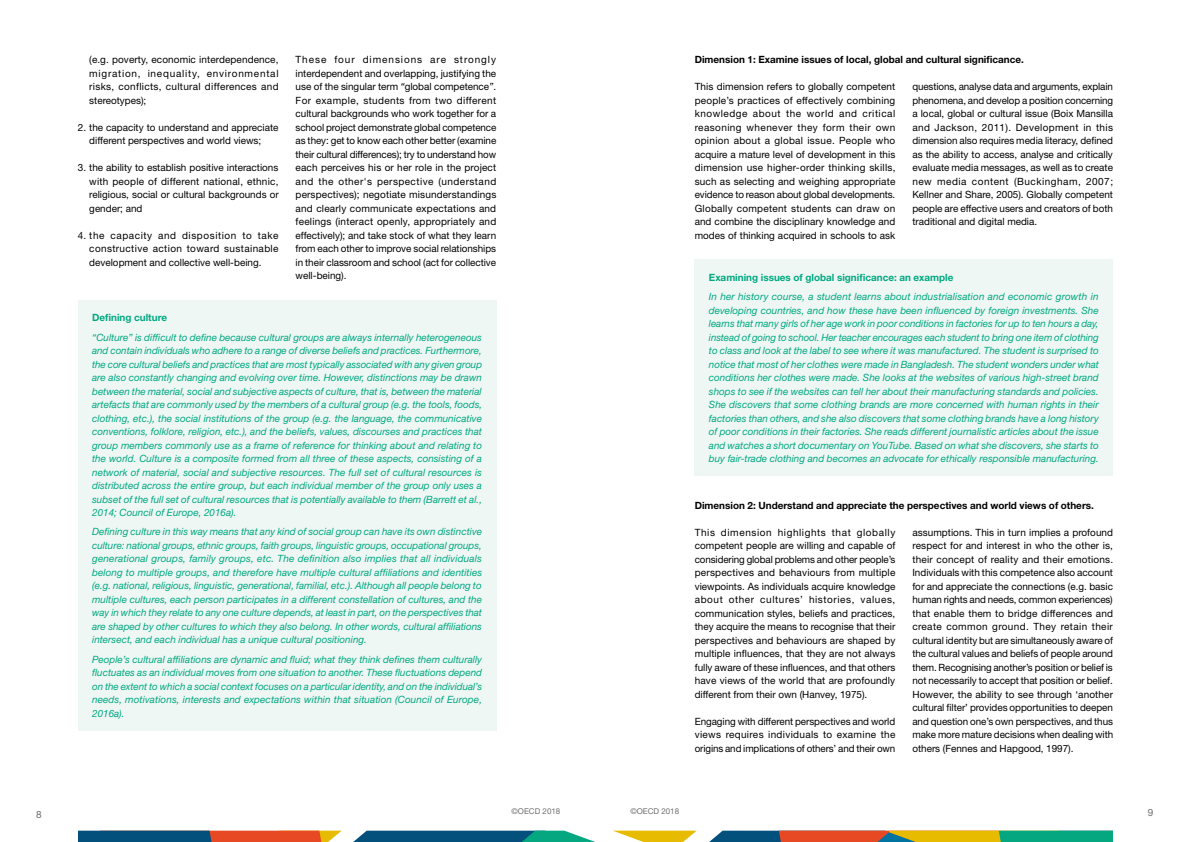
<style>
.page{position:relative;width:1191px;height:842px;background:#fff}
.page>*{position:absolute;margin:0;border:0;box-sizing:border-box;transform-origin:0 0}
.t1{font:10px/13.5px "Helvetica Neue LT Std";color:#000;text-align:justify}
.t2{font:italic 10px/13.5px "Helvetica Neue LT Std";color:#00a881;text-align:justify}
.t3{font:700 10px "Helvetica Neue LT Std";color:#000}
.t4{font:700 10px "Helvetica Neue LT Std";color:#00a881}
.t5{font:10px "Helvetica Neue LT Std";color:#706f6f}
.t6{font:8px "Helvetica Neue LT Std";color:#706f6f}
.s1{font-style:italic}
</style>
<div class="page">
<svg style="left:78px;top:831px;width:1035px;height:11px;background:#707f63"></svg>
<div style="left:78px;top:300px;width:418px;height:431px;background:#eff7f4"></div>
<div style="left:694px;top:260px;width:419px;height:216px;background:#eff7f4"></div>
<p class="t1" style="left:89px;top:53px;width:191px">(e.g. poverty, economic interdependence, migration, inequality, environmental risks, conflicts, cultural differences and stereotypes);</p>
<p class="t1" style="left:78px;top:120px;width:202px;text-align:center">2. the capacity to understand and appreciate different perspectives and world views;</p>
<p class="t1" style="left:89px;top:161px;width:191px;text-indent:-11px">3. the ability to establish positive interactions with people of different national, ethnic, religious, social or cultural backgrounds or gender; and</p>
<p class="t1" style="left:89px;top:228px;width:191px;text-indent:-11px">4. the capacity and disposition to take constructive action toward sustainable development and collective well-being.</p>
<p class="t1" style="left:296px;top:53px;width:202px">These four dimensions are strongly interdependent and overlapping, justifying the use of the singular term <span class="s1">“</span>global competence<span class="s1">”</span>.<br>For example, students from two different cultural backgrounds who work together for a school project demonstrate global competence as they: get to know each other better (examine their cultural differences); try to understand how each perceives his or her role in the project and the other's perspective (understand perspectives); negotiate misunderstandings and clearly communicate expectations and feelings (interact openly, appropriately and effectively); and take stock of what they learn from each other to improve social relationships in their classroom and school (act for collective well-being).</p>
<p class="t3" style="left:694px;top:53px;width:330px">Dimension 1: Examine issues of local, global and cultural significance.</p>
<p class="t1" style="left:694px;top:80px;width:202px">This dimension refers to globally competent people’s practices of effectively combining knowledge about the world and critical reasoning whenever they form their own opinion about a global issue. People who acquire a mature level of development in this dimension use higher-order thinking skills, such as selecting and weighing appropriate evidence to reason about global developments.<br>Globally competent students can draw on and combine the disciplinary knowledge and modes of thinking acquired in schools to ask</p>
<p class="t1" style="left:912px;top:80px;width:202px">questions, analyse data and arguments, explain phenomena, and develop a position concerning a local, global or cultural issue (Boix Mansilla and Jackson, 2011). Development in this dimension also requires media literacy, defined as the ability to access, analyse and critically evaluate media messages, as well as to create new media content (Buckingham, 2007; Kellner and Share, 2005). Globally competent people are effective users and creators of both traditional and digital media.</p>
<p class="t4" style="left:709px;top:271px;width:246px">Examining issues of global significance: an example</p>
<p class="t2" style="left:709px;top:290px;width:391px">In her history course, a student learns about industrialisation and economic growth in developing countries, and how these have been influenced by foreign investments. She learns that many girls of her age work in poor conditions in factories for up to ten hours a day, instead of going to school. Her teacher encourages each student to bring one item of clothing to class and look at the label to see where it was manufactured. The student is surprised to notice that most of her clothes were made in Bangladesh. The student wonders under what conditions her clothes were made. She looks at the websites of various high-street brand shops to see if the websites can tell her about their manufacturing standards and policies.<br>She discovers that some clothing brands are more concerned with human rights in their factories than others, and she also discovers that some clothing brands have a long history of poor conditions in their factories. She reads different journalistic articles about the issue and watches a short documentary on YouTube. Based on what she discovers, she starts to buy fair-trade clothing and becomes an advocate for ethically responsible manufacturing.</p>
<p class="t4" style="left:92px;top:312px;width:76px">Defining culture</p>
<p class="t2" style="left:92px;top:330px;width:392px">“Culture” is difficult to define because cultural groups are always internally heterogeneous and contain individuals who adhere to a range of diverse beliefs and practices. Furthermore, the core cultural beliefs and practices that are most typically associated with any given group are also constantly changing and evolving over time. However, distinctions may be drawn between the material, social and subjective aspects of culture, that is, between the material artefacts that are commonly used by the members of a cultural group (e.g. the tools, foods, clothing, etc.), the social institutions of the group (e.g. the language, the communicative conventions, folklore, religion, etc.), and the beliefs, values, discourses and practices that group members commonly use as a frame of reference for thinking about and relating to the world. Culture is a composite formed from all three of these aspects, consisting of a network of material, social and subjective resources. The full set of cultural resources is distributed across the entire group, but each individual member of the group only uses a subset of the full set of cultural resources that is potentially available to them (Barrett et al., 2014; Council of Europe, 2016a).</p>
<p class="t2" style="left:92px;top:525px;width:391px">Defining culture in this way means that any kind of social group can have its own distinctive culture: national groups, ethnic groups, faith groups, linguistic groups, occupational groups, generational groups, family groups, etc. The definition also implies that all individuals belong to multiple groups, and therefore have multiple cultural affiliations and identities (e.g. national, religious, linguistic, generational, familial, etc.). Although all people belong to multiple cultures, each person participates in a different constellation of cultures, and the way in which they relate to any one culture depends, at least in part, on the perspectives that are shaped by other cultures to which they also belong. In other words, cultural affiliations intersect, and each individual has a unique cultural positioning.</p>
<p class="t2" style="left:92px;top:652px;width:391px">People’s cultural affiliations are dynamic and fluid; what they think defines them culturally fluctuates as an individual moves from one situation to another. These fluctuations depend on the extent to which a social context focuses on a particular identity, and on the individual’s needs, motivations, interests and expectations within that situation (Council of Europe, 2016a).</p>
<p class="t3" style="left:694px;top:499px;width:401px">Dimension 2: Understand and appreciate the perspectives and world views of others.</p>
<p class="t1" style="left:694px;top:525px;width:202px">This dimension highlights that globally competent people are willing and capable of considering global problems and other people’s perspectives and behaviours from multiple viewpoints. As individuals acquire knowledge about other cultures’ histories, values, communication styles, beliefs and practices, they acquire the means to recognise that their perspectives and behaviours are shaped by multiple influences, that they are not always fully aware of these influences, and that others have views of the world that are profoundly different from their own (Hanvey, 1975).</p>
<p class="t1" style="left:694px;top:714px;width:202px">Engaging with different perspectives and world views requires individuals to examine the origins and implications of others’ and their own</p>
<p class="t1" style="left:912px;top:525px;width:202px">assumptions. This in turn implies a profound respect for and interest in who the other is, their concept of reality and their emotions.<br>Individuals with this competence also account for and appreciate the connections (e.g. basic human rights and needs, common experiences) that enable them to bridge differences and create common ground. They retain their cultural identity but are simultaneously aware of the cultural values and beliefs of people around them. Recognising another’s position or belief is not necessarily to accept that position or belief.<br>However, the ability to see through ‘another cultural filter’ provides opportunities to deepen and question one’s own perspectives, and thus make more mature decisions when dealing with others (Fennes and Hapgood, 1997).</p>
<p class="t5" style="left:36px;top:808px;width:7px">8</p>
<p class="t6" style="left:511px;top:806px;width:50px">©OECD 2018</p>
<p class="t6" style="left:630px;top:806px;width:50px">©OECD 2018</p>
<p class="t5" style="left:1147px;top:807px;width:7px">9</p>
</div>
